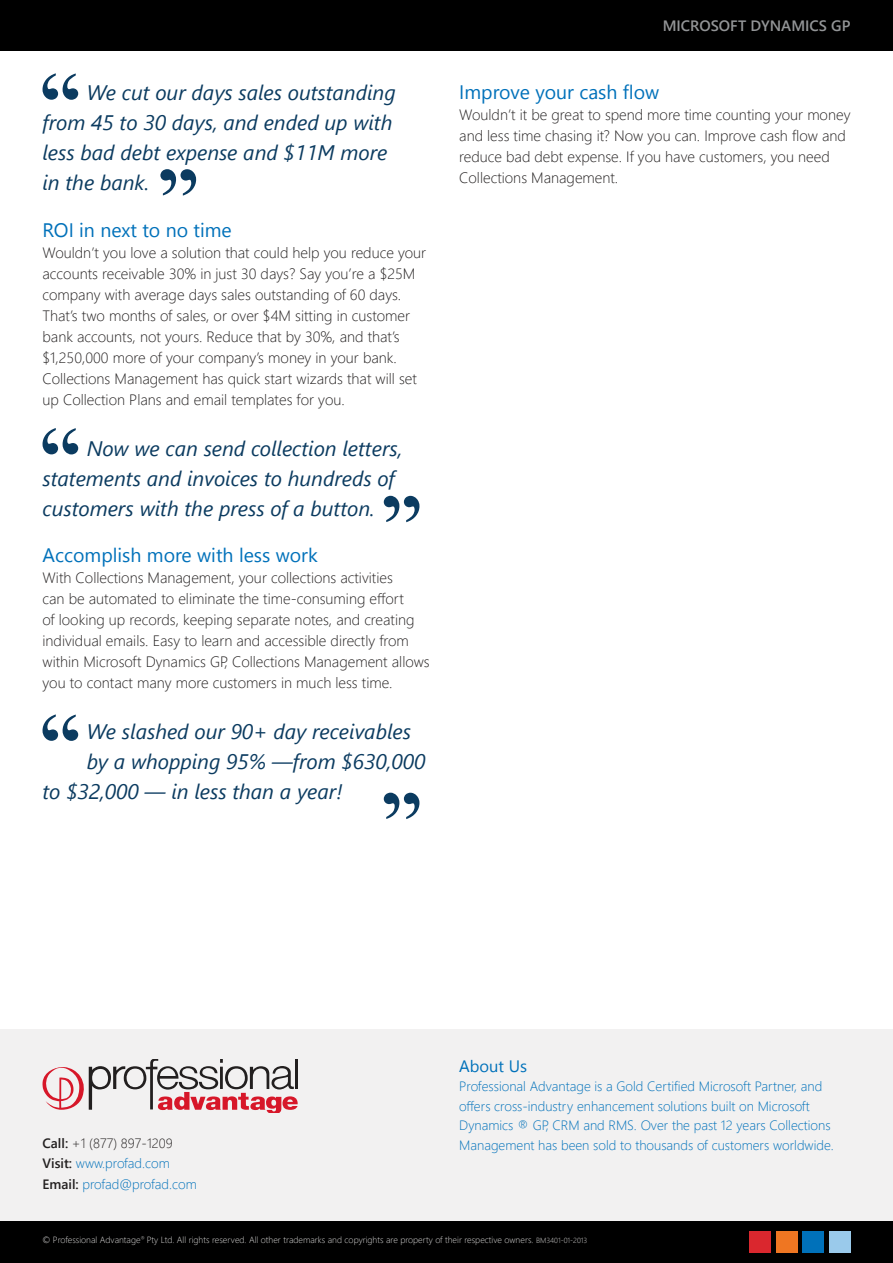
<style>
.page{position:relative;width:893px;height:1263px;background:#fff}
.page>*{position:absolute;margin:0;border:0;box-sizing:border-box;transform-origin:0 0}
.t1{font:italic 21px/30px "Segoe UI";color:#0b3b60}
.t2{font:19.5px "Segoe UI";color:#0071ba}
.t3{font:16.5px "Segoe UI";color:#0071ba}
.t4{font:300 15px/21px "Segoe UI";color:#221f1f}
.t5{font:600 15px "Segoe UI";color:#939597}
.t6{font:300 13.5px/19.5px "Segoe UI";color:#0071ba}
.t7{font:300 13.5px/19.5px "Segoe UI";color:#221f1f}
.t8{font:300 9px "Segoe UI";color:#dad9d8}
.s1{font-weight:600}
.s2{color:#0071ba}
.s3{font-weight:600;color:#221f1f}
.s4{font-size:7.5px}
</style>
<div class="page">
<div style="left:0;top:1220px;width:893px;height:43px;background:#000"></div>
<div style="left:749px;top:1231px;width:22px;height:21px;background:#da272e"></div>
<div style="left:776px;top:1231px;width:21px;height:21px;background:#ef7622"></div>
<div style="left:803px;top:1231px;width:21px;height:21px;background:#0071ba"></div>
<div style="left:829px;top:1231px;width:21px;height:21px;background:#9acaeb"></div>
<div style="left:0;top:0;width:893px;height:51px;background:#000"></div>
<div style="left:0;top:1029px;width:893px;height:191px;background:#f2f1f1"></div>
<svg style="left:43px;top:1060px;width:255px;height:53px"></svg>
<svg style="left:43px;top:73px;width:35px;height:27px"></svg>
<svg style="left:160px;top:169px;width:36px;height:27px"></svg>
<svg style="left:43px;top:428px;width:35px;height:26px"></svg>
<svg style="left:384px;top:496px;width:35px;height:26px"></svg>
<svg style="left:43px;top:714px;width:35px;height:27px"></svg>
<svg style="left:384px;top:793px;width:35px;height:26px"></svg>
<h1 class="t1" style="left:43px;top:80px;width:355px;text-indent:44px">We cut our days sales outstanding from 45 to 30 days, and ended up with less bad debt expense and $11M more in the bank.</h1>
<h2 class="t2" style="left:43px;top:215px;width:191px">ROI in next to no time</h2>
<p class="t4" style="left:43px;top:241px;width:385px">Wouldn’t you love a solution that could help you reduce your accounts receivable 30% in just 30 days? Say you’re a $25M company with average days sales outstanding of 60 days.<br>That’s two months of sales, or over $4M sitting in customer bank accounts, not yours. Reduce that by 30%, and that’s $1,250,000 more of your company’s money in your bank.<br>Collections Management has quick start wizards that will set up Collection Plans and email templates for you.</p>
<h1 class="t1" style="left:43px;top:435px;width:361px;text-indent:44px">Now we can send collection letters, statements and invoices to hundreds of customers with the press of a button.</h1>
<h2 class="t2" style="left:43px;top:541px;width:277px">Accomplish more with less work</h2>
<p class="t4" style="left:43px;top:567px;width:389px">With Collections Management, your collections activities<br>can be automated to eliminate the time-consuming effort<br>of looking up records, keeping separate notes, and creating individual emails. Easy to learn and accessible directly from within Microsoft Dynamics GP, Collections Management allows you to contact many more customers in much less time.</p>
<h1 class="t1" style="left:87px;top:719px;width:326px">We slashed our 90+ day receivables</h1>
<h1 class="t1" style="left:87px;top:749px;width:340px">by a whopping 95% —from $630,000</h1>
<h1 class="t1" style="left:43px;top:779px;width:302px">to $32,000 — in less than a year!</h1>
<p class="t5" style="left:663px;top:17px;width:189px">MICROSOFT DYNAMICS GP</p>
<h2 class="t2" style="left:459px;top:78px;width:202px">Improve your cash flow</h2>
<p class="t4" style="left:459px;top:104px;width:393px">Wouldn’t it be great to spend more time counting your money and less time chasing it? Now you can. Improve cash flow and reduce bad debt expense. If you have customers, you need Collections Management.</p>
<p class="t7" style="left:43px;top:1135px;width:132px"><span class="s1">Call:</span> +1 (877) 897-1209<br><span class="s1">Visit:</span> <span class="s2">www.profad.com</span></p>
<p class="t6" style="left:43px;top:1175px;width:156px"><span class="s3">Email:</span> profad@profad.com</p>
<p class="t3" style="left:459px;top:1056px;width:69px">About Us</p>
<p class="t6" style="left:459px;top:1076px;width:376px">Professional Advantage is a Gold Certified Microsoft Partner, and offers cross-industry enhancement solutions built on Microsoft Dynamics ® GP, CRM and RMS. Over the past 12 years Collections Management has been sold to thousands of customers worldwide.</p>
<p class="t8" style="left:43px;top:1233px;width:546px">© Professional Advantage<sup>®</sup> Pty Ltd. All rights reserved. All other trademarks and copyrights are property of their respective owners. <span class="s4">BM3401-01-2013</span></p>
</div>
